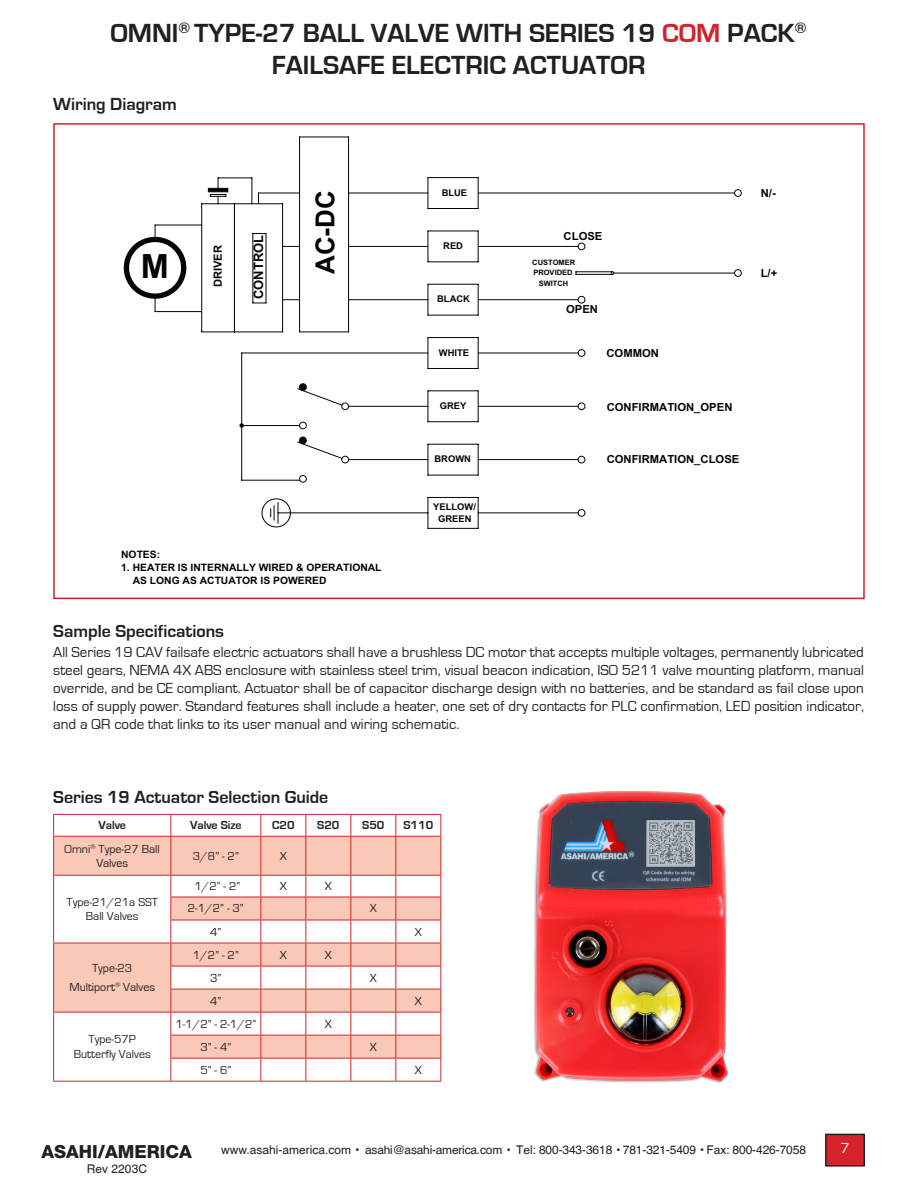
<style>
.page{position:relative;width:918px;height:1188px;background:#fff}
.page>*{position:absolute;margin:0;border:0;box-sizing:border-box;transform-origin:0 0}
.t1{font:700 33.45px "Arial";color:#040503}
.t2{font:700 27px/32.4px "Eurostile";color:#231f20;text-align:center}
.t3{font:700 26.25px "Arial";color:#040503}
.t4{font:700 18px "Eurostile";color:#231f20}
.t5{font:800 18px "Helvetica Neue";color:#231f20}
.t6{font:15px/18px "Eurostile";color:#231f20;text-align:justify}
.t7{font:15px "Eurostile";color:#fff}
.t8{font:700 13.2px "Arial";color:#040503}
.t9{font:12px/14.4px "Eurostile";color:#231f20;text-align:center}
.t10{font:12px "Helvetica";letter-spacing:-.01em;color:#231f20}
.t11{font:700 12px "Eurostile";color:#231f20}
.t12{font:700 11.25px "Arial";color:#040503}
.t13{font:700 11.1px "Arial";color:#040503}
.t14{font:700 10.2px/12.9px "Arial";color:#040503}
.t15{font:700 9.3px/11.9px "Arial";color:#040503;text-align:center}
.t16{font:700 7.35px/10.1px "Arial";color:#040503;text-align:center}
.s1{color:#d1232a}
</style>
<div class="page">
<div style="left:826px;top:1134px;width:38px;height:32px;background:#d5232b"></div>
<div style="left:825px;top:1134px;width:40px;height:33px;border:2px solid #231f20"></div>
<svg style="left:123px;top:234px;width:32px;height:68px"></svg>
<svg style="left:155px;top:137px;width:580px;height:392px"></svg>
<svg style="left:208px;top:188px;width:98px;height:256px"></svg>
<hr style="left:266px;top:234px;width:1px;height:69px;background:#040503">
<hr style="left:428px;top:444px;width:50px;height:1px;background:#040503">
<hr style="left:428px;top:444px;width:1px;height:31px;background:#040503">
<hr style="left:428px;top:475px;width:50px;height:1px;background:#040503">
<hr style="left:478px;top:444px;width:1px;height:31px;background:#040503">
<hr style="left:428px;top:391px;width:50px;height:1px;background:#040503">
<hr style="left:428px;top:391px;width:1px;height:31px;background:#040503">
<hr style="left:428px;top:421px;width:50px;height:1px;background:#040503">
<hr style="left:478px;top:391px;width:1px;height:31px;background:#040503">
<hr style="left:428px;top:337px;width:50px;height:1px;background:#040503">
<hr style="left:428px;top:338px;width:1px;height:30px;background:#040503">
<hr style="left:428px;top:368px;width:50px;height:1px;background:#040503">
<hr style="left:478px;top:338px;width:1px;height:30px;background:#040503">
<hr style="left:428px;top:284px;width:50px;height:1px;background:#040503">
<hr style="left:428px;top:284px;width:1px;height:31px;background:#040503">
<hr style="left:428px;top:315px;width:50px;height:1px;background:#040503">
<hr style="left:478px;top:284px;width:1px;height:31px;background:#040503">
<hr style="left:428px;top:231px;width:50px;height:1px;background:#040503">
<hr style="left:428px;top:231px;width:1px;height:31px;background:#040503">
<hr style="left:428px;top:262px;width:50px;height:1px;background:#040503">
<hr style="left:478px;top:231px;width:1px;height:31px;background:#040503">
<hr style="left:428px;top:177px;width:50px;height:1px;background:#040503">
<hr style="left:428px;top:178px;width:1px;height:30px;background:#040503">
<hr style="left:428px;top:208px;width:50px;height:1px;background:#040503">
<hr style="left:478px;top:178px;width:1px;height:30px;background:#040503">
<img style="left:533px;top:791px;width:195px;height:292px">
<div style="left:54px;top:837px;width:386px;height:38px;background:#fac8b7"></div>
<hr style="left:53px;top:1081px;width:118px;height:1px;background:#d1232a">
<svg style="left:53px;top:814px;width:388px;height:22px"></svg>
<hr style="left:53px;top:836px;width:118px;height:1px;background:#d1232a">
<hr style="left:53px;top:837px;width:1px;height:38px;background:#d1232a">
<hr style="left:171px;top:836px;width:90px;height:1px;background:#d1232a">
<hr style="left:170px;top:837px;width:1px;height:38px;background:#d1232a">
<hr style="left:261px;top:836px;width:45px;height:1px;background:#d1232a">
<hr style="left:260px;top:837px;width:1px;height:38px;background:#d1232a">
<hr style="left:306px;top:836px;width:45px;height:1px;background:#d1232a">
<hr style="left:305px;top:837px;width:1px;height:38px;background:#d1232a">
<hr style="left:351px;top:836px;width:45px;height:1px;background:#d1232a">
<hr style="left:350px;top:837px;width:1px;height:38px;background:#d1232a">
<hr style="left:396px;top:836px;width:45px;height:1px;background:#d1232a">
<hr style="left:395px;top:837px;width:1px;height:38px;background:#d1232a">
<hr style="left:440px;top:837px;width:1px;height:38px;background:#d1232a">
<svg style="left:53px;top:875px;width:388px;height:206px"></svg>
<hr style="left:171px;top:1081px;width:90px;height:1px;background:#d1232a">
<hr style="left:261px;top:1081px;width:45px;height:1px;background:#d1232a">
<hr style="left:306px;top:1081px;width:45px;height:1px;background:#d1232a">
<hr style="left:351px;top:1081px;width:45px;height:1px;background:#d1232a">
<hr style="left:396px;top:1081px;width:45px;height:1px;background:#d1232a">
<p class="t2" style="left:110px;top:17px;width:698px">OMNI<sup>®</sup> TYPE-27 BALL VALVE WITH SERIES 19 <span class="s1">COM</span> PACK<sup>®<br></sup>FAILSAFE ELECTRIC ACTUATOR</p>
<p class="t4" style="left:53px;top:94px;width:125px">Wiring Diagram</p>
<p class="t1" style="left:141px;top:243px;width:30px">M</p>
<p class="t12" style="left:210px;top:287px;width:44px;rotate:-90deg">DRIVER</p>
<p class="t8" style="left:249px;top:299px;width:66px;rotate:-90deg">CONTROL</p>
<p class="t3" style="left:307px;top:274px;width:85px;rotate:-90deg">AC-DC</p>
<p class="t14" style="left:121px;top:549px;width:41px">NOTES:</p>
<p class="t14" style="left:133px;top:561px;width:250px;text-indent:-11px">1. HEATER IS INTERNALLY WIRED &amp; OPERATIONAL<br>AS LONG AS ACTUATOR IS POWERED</p>
<p class="t4" style="left:53px;top:621px;width:172px">Sample Specifications</p>
<p class="t15" style="left:442px;top:187px;width:27px">BLUE</p>
<p class="t13" style="left:761px;top:185px;width:17px">N/-</p>
<p class="t15" style="left:443px;top:240px;width:21px">RED</p>
<p class="t15" style="left:437px;top:293px;width:34px">BLACK</p>
<p class="t15" style="left:439px;top:347px;width:32px">WHITE</p>
<p class="t15" style="left:440px;top:400px;width:28px">GREY</p>
<p class="t15" style="left:435px;top:453px;width:38px">BROWN</p>
<p class="t15" style="left:433px;top:501px;width:44px">YELLOW/<br>GREEN</p>
<p class="t13" style="left:564px;top:229px;width:40px">CLOSE</p>
<p class="t16" style="left:532px;top:258px;width:44px">CUSTOMER<br>PROVIDED<br>SWITCH</p>
<p class="t13" style="left:566px;top:301px;width:33px">OPEN</p>
<p class="t13" style="left:607px;top:345px;width:54px">COMMON</p>
<p class="t13" style="left:607px;top:399px;width:127px">CONFIRMATION_OPEN</p>
<p class="t13" style="left:607px;top:452px;width:134px">CONFIRMATION_CLOSE</p>
<p class="t13" style="left:761px;top:265px;width:18px">L/+</p>
<p class="t6" style="left:53px;top:643px;width:812px">All Series 19 CAV failsafe electric actuators shall have a brushless DC motor that accepts multiple voltages, permanently lubricated steel gears, NEMA 4X ABS enclosure with stainless steel trim, visual beacon indication, ISO 5211 valve mounting platform, manual override, and be CE compliant. Actuator shall be of capacitor discharge design with no batteries, and be standard as fail close upon loss of supply power. Standard features shall include a heater, one set of dry contacts for PLC confirmation, LED position indicator, and a QR code that links to its user manual and wiring schematic.</p>
<p class="t4" style="left:53px;top:788px;width:277px">Series 19 Actuator Selection Guide</p>
<p class="t11" style="left:98px;top:819px;width:29px">Valve</p>
<p class="t11" style="left:190px;top:819px;width:53px">Valve Size</p>
<p class="t11" style="left:272px;top:819px;width:24px">C20</p>
<p class="t11" style="left:317px;top:819px;width:24px">S20</p>
<p class="t11" style="left:362px;top:819px;width:24px">S50</p>
<p class="t11" style="left:403px;top:819px;width:31px">S110</p>
<p class="t9" style="left:65px;top:842px;width:97px">Omni<sup>®</sup> Type-27 Ball<br>Valves</p>
<p class="t9" style="left:193px;top:849px;width:47px">3/8” - 2”</p>
<p class="t9" style="left:280px;top:849px;width:8px">X</p>
<p class="t9" style="left:67px;top:895px;width:93px">Type-21/21a SST</p>
<p class="t9" style="left:86px;top:909px;width:54px">Ball Valves</p>
<p class="t9" style="left:194px;top:879px;width:47px">1/2” - 2”</p>
<p class="t9" style="left:280px;top:879px;width:8px">X</p>
<p class="t9" style="left:325px;top:879px;width:8px">X</p>
<p class="t9" style="left:188px;top:902px;width:57px">2-1/2” - 3”</p>
<p class="t9" style="left:370px;top:902px;width:8px">X</p>
<p class="t9" style="left:210px;top:925px;width:13px">4”</p>
<p class="t9" style="left:415px;top:925px;width:8px">X</p>
<p class="t9" style="left:92px;top:961px;width:42px">Type-23</p>
<p class="t9" style="left:69px;top:980px;width:87px">Multiport<sup>®</sup> Valves</p>
<p class="t9" style="left:89px;top:1033px;width:49px">Type-57P</p>
<p class="t9" style="left:74px;top:1047px;width:78px">Butterfly Valves</p>
<p class="t9" style="left:193px;top:948px;width:47px">1/2” - 2”</p>
<p class="t9" style="left:280px;top:948px;width:8px">X</p>
<p class="t9" style="left:325px;top:948px;width:8px">X</p>
<p class="t9" style="left:210px;top:971px;width:13px">3”</p>
<p class="t9" style="left:370px;top:971px;width:8px">X</p>
<p class="t9" style="left:210px;top:994px;width:13px">4”</p>
<p class="t9" style="left:415px;top:994px;width:8px">X</p>
<p class="t9" style="left:175px;top:1017px;width:82px">1-1/2” - 2-1/2”</p>
<p class="t9" style="left:325px;top:1017px;width:8px">X</p>
<p class="t9" style="left:200px;top:1040px;width:32px">3” - 4”</p>
<p class="t9" style="left:370px;top:1040px;width:8px">X</p>
<p class="t9" style="left:200px;top:1063px;width:32px">5” - 6”</p>
<p class="t9" style="left:415px;top:1063px;width:8px">X</p>
<p class="t5" style="left:41px;top:1140px;width:152px">ASAHI/AMERICA</p>
<p class="t10" style="left:221px;top:1142px;width:586px">www.asahi-america.com • asahi@asahi-america.com • Tel: 800-343-3618 • 781-321-5409 • Fax: 800-426-7058</p>
<p class="t7" style="left:840px;top:1140px;width:11px">7</p>
<p class="t10" style="left:87px;top:1161px;width:62px">Rev 2203C</p>
</div>
